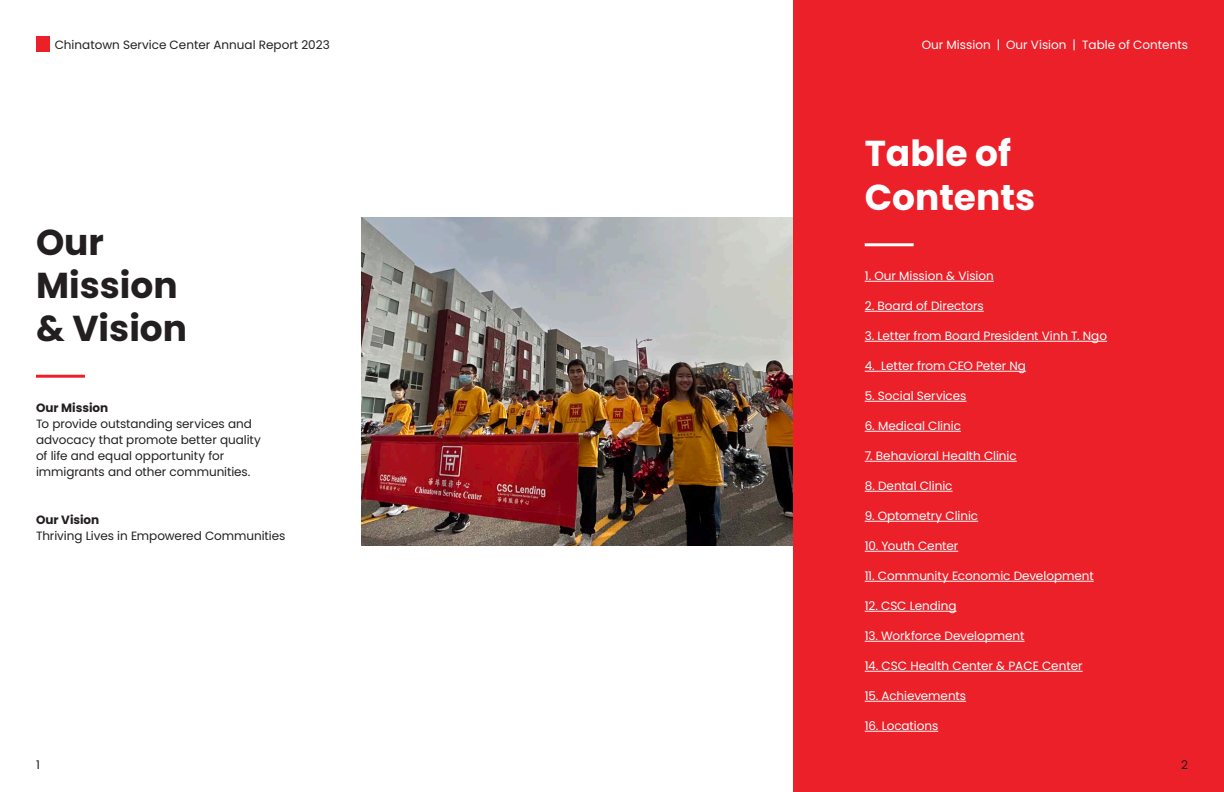
<style>
.page{position:relative;width:1224px;height:792px;background:#fff}
.page>*{position:absolute;margin:0;border:0;box-sizing:border-box;transform-origin:0 0}
.Titles_Poppins_Bold_36pt{font:700 36px/43.2px "Poppins";color:#231f20}
.t1{font:700 36px/43.2px "Poppins";color:#fff}
.t2{font:12px "Poppins";letter-spacing:-.005em;color:#fff}
.t3{font:12px/16px "Poppins";letter-spacing:-.005em;color:#231f20}
.t4{font:700 12px "Poppins";color:#231f20}
.s1{font-weight:700}
</style>
<div class="page">
<div style="left:36px;top:36px;width:14px;height:16px;background:#ec2029"></div>
<img style="left:361px;top:217px;width:432px;height:328px">
<hr style="left:36px;top:375px;width:49px;height:3px;background:#ec2029">
<div style="left:793px;top:0;width:431px;height:792px;background:#ec2029"></div>
<hr style="left:865px;top:243px;width:49px;height:3px;background:#fff">
<hr style="left:865px;top:281px;width:129px;height:1px;background:#fff">
<hr style="left:865px;top:311px;width:119px;height:1px;background:#fff">
<hr style="left:865px;top:341px;width:242px;height:1px;background:#fff">
<hr style="left:865px;top:371px;width:161px;height:1px;background:#fff">
<hr style="left:865px;top:401px;width:102px;height:1px;background:#fff">
<hr style="left:865px;top:431px;width:96px;height:1px;background:#fff">
<hr style="left:865px;top:461px;width:152px;height:1px;background:#fff">
<hr style="left:865px;top:491px;width:88px;height:1px;background:#fff">
<hr style="left:865px;top:521px;width:113px;height:1px;background:#fff">
<hr style="left:865px;top:551px;width:93px;height:1px;background:#fff">
<hr style="left:865px;top:581px;width:229px;height:1px;background:#fff">
<hr style="left:865px;top:611px;width:92px;height:1px;background:#fff">
<hr style="left:865px;top:641px;width:160px;height:1px;background:#fff">
<hr style="left:865px;top:671px;width:218px;height:1px;background:#fff">
<hr style="left:865px;top:701px;width:101px;height:1px;background:#fff">
<hr style="left:865px;top:731px;width:73px;height:1px;background:#fff">
<p class="t3" style="left:55px;top:36px;width:277px">Chinatown Service Center Annual Report 2023</p>
<p class="Titles_Poppins_Bold_36pt" style="left:36px;top:221px;width:153px">Our<br>Mission &amp; Vision</p>
<p class="t3" style="left:36px;top:400px;width:226px"><span class="s1">Our Mission<br></span>To provide outstanding services and advocacy that promote better quality of life and equal opportunity for immigrants and other communities.</p>
<p class="t4" style="left:36px;top:513px;width:65px">Our Vision</p>
<p class="t3" style="left:36px;top:528px;width:251px">Thriving Lives in Empowered Communities</p>
<p class="t3" style="left:36px;top:756px;width:5px">1</p>
<p class="t2" style="left:922px;top:37px;width:268px">Our Mission | Our Vision | Table of Contents</p>
<p class="t1" style="left:865px;top:132px;width:172px">Table of<br>Contents</p>
<p class="t2" style="left:865px;top:269px;width:131px">1. Our Mission &amp; Vision</p>
<p class="t2" style="left:865px;top:299px;width:121px">2. Board of Directors</p>
<p class="t2" style="left:865px;top:329px;width:244px">3. Letter from Board President Vinh T. Ngo</p>
<p class="t2" style="left:865px;top:359px;width:163px">4. Letter from CEO Peter Ng</p>
<p class="t2" style="left:865px;top:389px;width:103px">5. Social Services</p>
<p class="t2" style="left:865px;top:419px;width:98px">6. Medical Clinic</p>
<p class="t2" style="left:865px;top:449px;width:154px">7. Behavioral Health Clinic</p>
<p class="t2" style="left:865px;top:479px;width:89px">8. Dental Clinic</p>
<p class="t2" style="left:865px;top:509px;width:115px">9. Optometry Clinic</p>
<p class="t2" style="left:865px;top:539px;width:95px">10. Youth Center</p>
<p class="t2" style="left:865px;top:569px;width:231px">11. Community Economic Development</p>
<p class="t2" style="left:865px;top:599px;width:93px">12. CSC Lending</p>
<p class="t2" style="left:865px;top:629px;width:161px">13. Workforce Development</p>
<p class="t2" style="left:865px;top:659px;width:219px">14. CSC Health Center &amp; PACE Center</p>
<p class="t2" style="left:865px;top:689px;width:103px">15. Achievements</p>
<p class="t2" style="left:865px;top:719px;width:75px">16. Locations</p>
<p class="t3" style="left:1181px;top:756px;width:8px">2</p>
</div>
